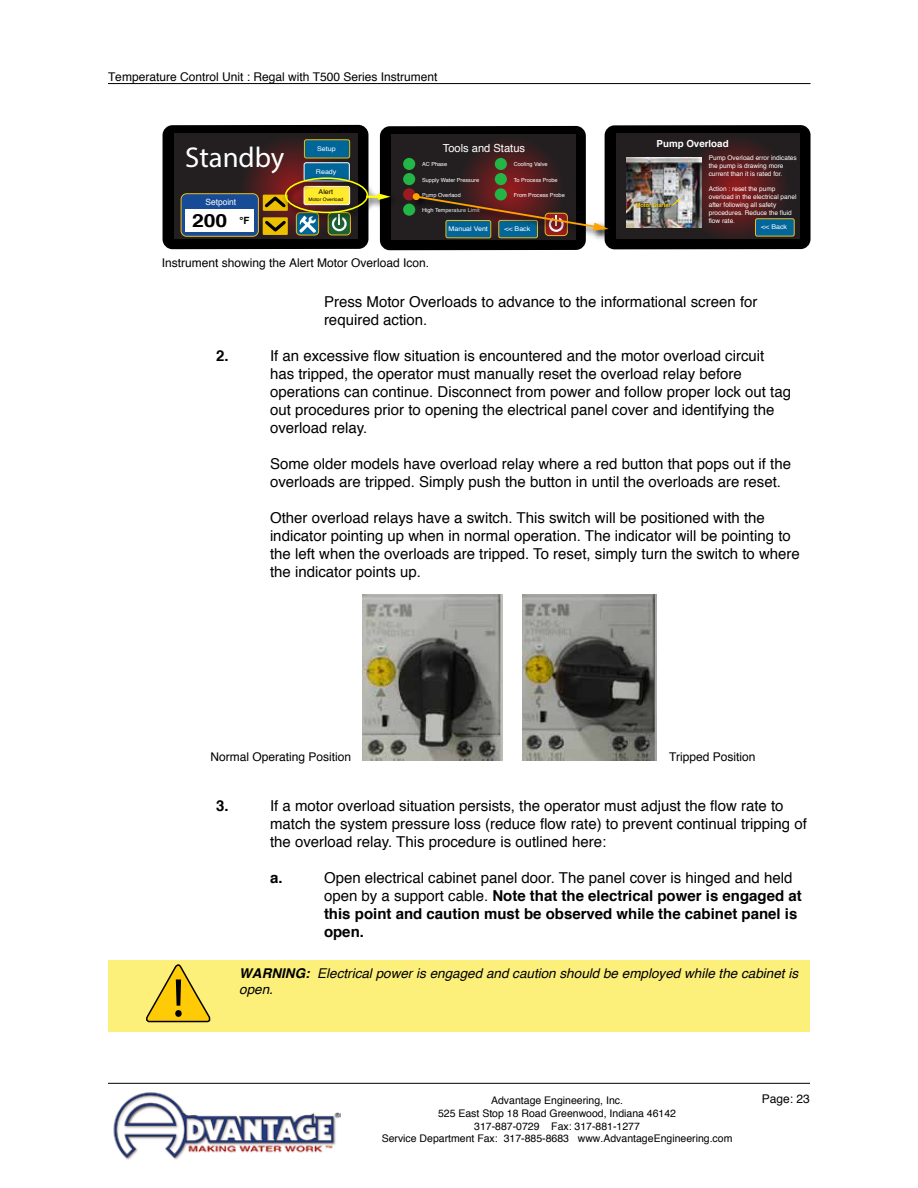
<style>
.page{position:relative;width:918px;height:1188px;background:#fff}
.page>*{position:absolute;margin:0;border:0;box-sizing:border-box;transform-origin:0 0}
.t1{font:28.65px "Myriad Pro";color:#fff}
.t2{font:700 18.15px "Helvetica";color:#000;scale:1.17 1}
.t3{font:15px/18px "Helvetica";color:#000}
.t4{font:700 15px/18px "Helvetica";color:#000}
.t5{font:italic 13.5px/16.2px "Helvetica";color:#000}
.t6{font:12px "Helvetica";color:#000}
.t7{font:11.1px "Helvetica";color:#fff}
.t8{font:10.5px/12.6px "Helvetica";color:#000;text-align:center}
.t9{font:700 9.75px "Helvetica";color:#fff}
.t10{font:8.55px "Helvetica";color:#fff}
.t11{font:6.45px/7.8px "Helvetica";color:#fff}
.t12{font:6.45px "Helvetica";color:#fff;scale:1.09 1}
.t13{font:6.45px "Helvetica";color:#000;scale:1.09 1}
.t14{font:5.55px "Helvetica";color:#fff}
.t15{font:700 5.55px "Helvetica";color:#ffcf06}
.t16{font:4.65px "Helvetica";color:#000;scale:1.09 1}
.s1{font-weight:400}
.s2{font-weight:700}
</style>
<div class="page">
<hr style="left:108px;top:1083px;width:702px;height:1px;background:#000">
<hr style="left:108px;top:83px;width:703px;height:1px;background:#000">
<img style="left:113px;top:1092px;width:227px;height:68px">
<img style="left:362px;top:595px;width:141px;height:165px">
<img style="left:523px;top:594px;width:134px;height:167px">
<div style="left:108px;top:960px;width:702px;height:71px;background:#fcf07a"></div>
<svg style="left:146px;top:964px;width:64px;height:58px"></svg>
<div style="left:163px;top:125px;width:205px;height:124px;background:#000;border-radius:10px"></div>
<svg style="left:174px;top:134px;width:184px;height:104px;background:#2f1f1f"></svg>
<div style="left:328px;top:213px;width:22px;height:22px;background:#1d6332;border-radius:4px"></div>
<div style="left:328px;top:212px;width:23px;height:23px;border:1px solid #eabe1d;border-radius:4px"></div>
<svg style="left:332px;top:224px;width:15px;height:7px"></svg>
<div style="left:181px;top:194px;width:77px;height:42px;background:#184b95;border-radius:6px"></div>
<div style="left:181px;top:193px;width:78px;height:44px;border:1px solid #eabe1d;border-radius:6px"></div>
<div style="left:185px;top:209px;width:69px;height:23px;background:#fff"></div>
<div style="left:296px;top:213px;width:23px;height:22px;background:#006599;border-radius:4px"></div>
<div style="left:296px;top:212px;width:23px;height:24px;border:1px solid #ecc001;border-radius:4px"></div>
<svg style="left:299px;top:224px;width:17px;height:9px"></svg>
<div style="left:263px;top:195px;width:25px;height:16px;background:#d5a705"></div>
<svg style="left:262px;top:194px;width:18px;height:16px"></svg>
<svg style="left:263px;top:217px;width:25px;height:18px"></svg>
<svg style="left:262px;top:218px;width:27px;height:16px"></svg>
<div style="left:304px;top:140px;width:46px;height:18px;background:#006599;border-radius:2px"></div>
<div style="left:304px;top:139px;width:46px;height:19px;border:1px solid #ecc001;border-radius:2px"></div>
<div style="left:304px;top:163px;width:45px;height:18px;background:#006599;border-radius:2px"></div>
<div style="left:304px;top:162px;width:46px;height:19px;border:1px solid #fff;border-radius:2px"></div>
<div style="left:380px;top:126px;width:206px;height:124px;background:#000;border-radius:10px"></div>
<svg style="left:392px;top:135px;width:183px;height:104px;background:#311e1f"></svg>
<div style="left:403px;top:158px;width:12px;height:12px;background:#23b545;border-radius:50%"></div>
<div style="left:403px;top:173px;width:12px;height:12px;background:#23b545;border-radius:50%"></div>
<div style="left:403px;top:188px;width:12px;height:12px;background:#9b1c20;border-radius:50%"></div>
<div style="left:403px;top:204px;width:12px;height:12px;background:#23b545;border-radius:50%"></div>
<div style="left:495px;top:158px;width:12px;height:12px;background:#23b545;border-radius:50%"></div>
<div style="left:495px;top:173px;width:12px;height:12px;background:#23b545;border-radius:50%"></div>
<div style="left:605px;top:125px;width:206px;height:124px;background:#000;border-radius:10px"></div>
<svg style="left:616px;top:134px;width:184px;height:105px;background:#3d1e20"></svg>
<div style="left:755px;top:219px;width:39px;height:17px;background:#02669a;border-radius:2px"></div>
<div style="left:755px;top:218px;width:40px;height:19px;border:1px solid #eabe1d;border-radius:2px"></div>
<img style="left:626px;top:157px;width:75px;height:71px">
<img style="left:635px;top:201px;width:38px;height:10px">
<svg style="left:672px;top:199px;width:8px;height:7px"></svg>
<img style="left:280px;top:173px;width:89px;height:51px">
<div style="left:285px;top:177px;width:83px;height:36px;border:2px solid #ff0;border-radius:50%"></div>
<img style="left:360px;top:187px;width:43px;height:26px">
<svg style="left:366px;top:193px;width:25px;height:7px"></svg>
<img style="left:407px;top:187px;width:214px;height:56px">
<svg style="left:412px;top:193px;width:8px;height:7px"></svg>
<svg style="left:414px;top:194px;width:195px;height:38px;background:#53443d"></svg>
<p class="t6" style="left:108px;top:68px;width:331px">Temperature Control Unit : Regal with T500 Series Instrument</p>
<h1 class="t1" style="left:185px;top:139px;width:101px">Standby</h1>
<p class="t10" style="left:206px;top:196px;width:32px">Setpoint</p>
<p class="t2" style="left:192px;top:206px;width:50px">200 <sup>°F</sup></p>
<p class="t12" style="left:317px;top:144px;width:18px">Setup</p>
<p class="t12" style="left:316px;top:167px;width:20px">Ready</p>
<p class="t13" style="left:319px;top:187px;width:15px">Alert</p>
<p class="t16" style="left:308px;top:196px;width:33px">Motor Overload</p>
<p class="t7" style="left:443px;top:139px;width:84px">Tools and Status</p>
<p class="t9" style="left:657px;top:136px;width:74px">Pump Overload</p>
<p class="t11" style="left:709px;top:154px;width:90px">Pump Overload error indicates the pump is drawing more current than it is rated for.</p>
<p class="t11" style="left:709px;top:185px;width:89px">Action : reset the pump overload in the electrical panel after following all safety procedures. Reduce the fluid flow rate.</p>
<p class="t12" style="left:761px;top:222px;width:25px">&lt;&lt; Back</p>
<p class="t14" style="left:422px;top:160px;width:27px">AC Phase</p>
<p class="t14" style="left:422px;top:175px;width:59px">Supply Water Pressure</p>
<p class="t14" style="left:422px;top:191px;width:40px">Pump Overlaod</p>
<p class="t14" style="left:422px;top:206px;width:59px">High Temperature Limit</p>
<p class="t14" style="left:514px;top:160px;width:35px">Cooling Valve</p>
<p class="t14" style="left:514px;top:175px;width:45px">To Process Probe</p>
<p class="t14" style="left:514px;top:191px;width:53px">From Process Probe</p>
<p class="t15" style="left:636px;top:200px;width:36px">Motor Starter</p>
<p class="t12" style="left:449px;top:224px;width:38px">Manual Vent</p>
<p class="t12" style="left:504px;top:224px;width:25px">&lt;&lt; Back</p>
<p class="t6" style="left:162px;top:254px;width:269px">Instrument showing the Alert Motor Overload Icon.</p>
<p class="t3" style="left:324px;top:293px;width:435px">Press Motor Overloads to advance to the informational screen for required action.</p>
<p class="t4" style="left:216px;top:347px;width:14px">2.</p>
<p class="t3" style="left:270px;top:347px;width:523px">If an excessive flow situation is encountered and the motor overload circuit has tripped, the operator must manually reset the overload relay before operations can continue. Disconnect from power and follow proper lock out tag out procedures prior to opening the electrical panel cover and identifying the overload relay.</p>
<p class="t3" style="left:270px;top:455px;width:523px">Some older models have overload relay where a red button that pops out if the overloads are tripped. Simply push the button in until the overloads are reset.</p>
<p class="t3" style="left:270px;top:509px;width:531px">Other overload relays have a switch. This switch will be positioned with the indicator pointing up when in normal operation. The indicator will be pointing to the left when the overloads are tripped. To reset, simply turn the switch to where the indicator points up.</p>
<p class="t6" style="left:210px;top:747px;width:142px">Normal Operating Position</p>
<p class="t6" style="left:669px;top:747px;width:88px">Tripped Position</p>
<p class="t4" style="left:216px;top:797px;width:14px">3.</p>
<p class="t3" style="left:270px;top:797px;width:538px">If a motor overload situation persists, the operator must adjust the flow rate to match the system pressure loss (reduce flow rate) to prevent continual tripping of the overload relay. This procedure is outlined here:</p>
<p class="t4" style="left:270px;top:869px;width:14px">a.</p>
<p class="t4" style="left:324px;top:869px;width:479px"><span class="s1">Open electrical cabinet panel door. The panel cover is hinged and held open by a support cable.</span> Note that the electrical power is engaged at this point and caution must be observed while the cabinet panel is open.</p>
<p class="t5" style="left:239px;top:965px;width:560px"><span class="s2">WARNING:</span> Electrical power is engaged and caution should be employed while the cabinet is open.</p>
<p class="t8" style="left:491px;top:1095px;width:133px">Advantage Engineering, Inc.</p>
<p class="t6" style="left:762px;top:1089px;width:50px">Page: 23</p>
<p class="t8" style="left:382px;top:1107px;width:352px">525 East Stop 18 Road Greenwood, Indiana 46142<br>317-887-0729 Fax: 317-881-1277<br>Service Department Fax: 317-885-8683 www.AdvantageEngineering.com</p>
</div>
